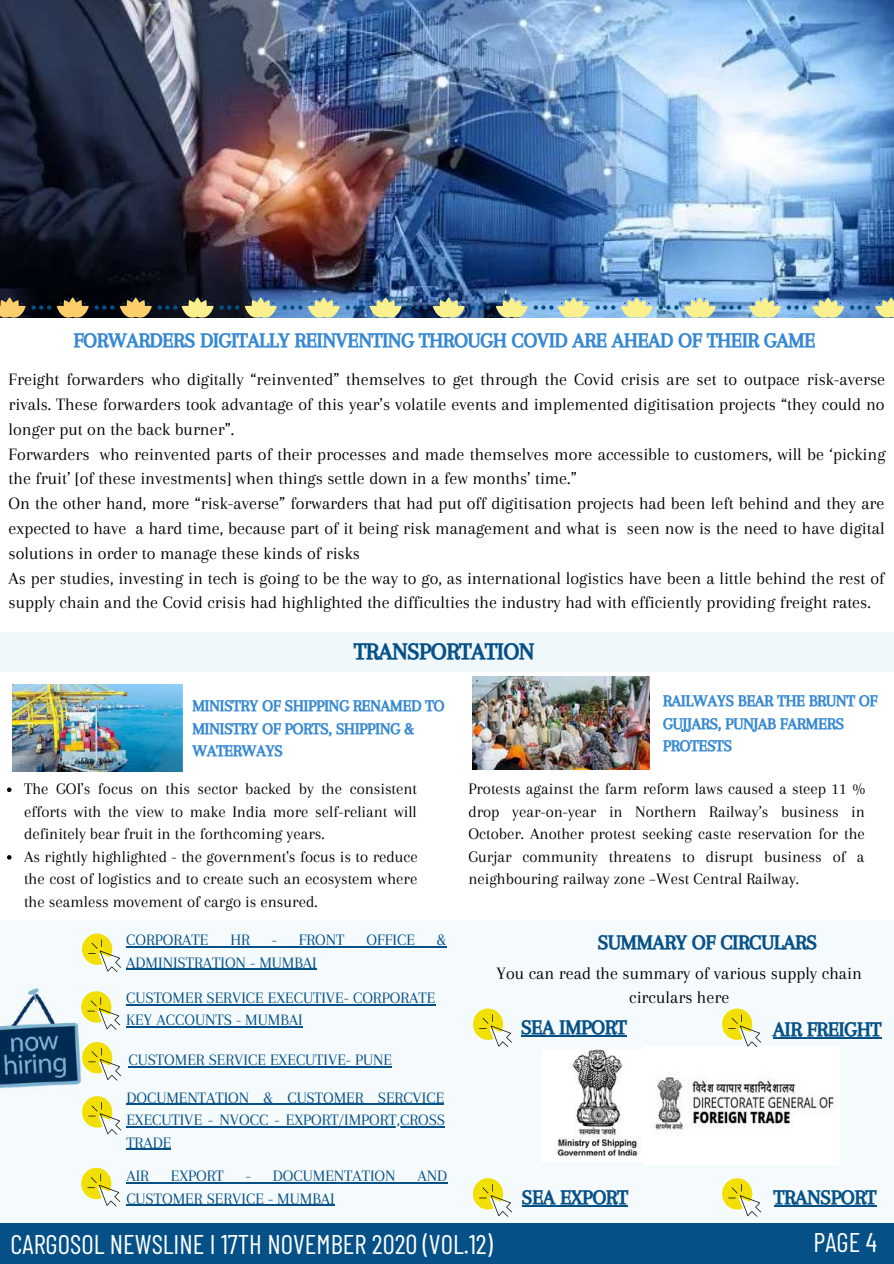
<style>
.page{position:relative;width:894px;height:1264px;background:#fff}
.page>*{position:absolute;margin:0;border:0;box-sizing:border-box;transform-origin:0 0}
.t1{font:31.5px "Barlow Condensed";color:#fff}
.t2{font:27px "Barlow Condensed";color:#fff}
.t3{font:24px "CA Generated";color:#055087}
.t4{font:21px "CA Generated";color:#3588d2}
.t5{font:21px "CA Generated";color:#055087}
.t6{font:18px/24.8px "Arapey";color:#000}
.t7{font:16.65px/22.5px "Arapey";color:#000}
.t8{font:16.5px/22.5px "Arapey";color:#055087;text-align:justify}
.t9{font:16.5px/22.5px "CA Generated";color:#3588d2}
</style>
<div class="page">
<div style="left:0;top:919px;width:893px;height:344px;background:#f5fbfc"></div>
<div style="left:0;top:1223px;width:893px;height:40px;background:#055087"></div>
<img style="left:0;top:988px;width:81px;height:101px">
<svg style="left:81px;top:1167px;width:39px;height:38px"></svg>
<svg style="left:82px;top:1096px;width:39px;height:38px"></svg>
<svg style="left:82px;top:1042px;width:39px;height:38px"></svg>
<svg style="left:81px;top:991px;width:39px;height:38px"></svg>
<svg style="left:82px;top:933px;width:39px;height:38px"></svg>
<div style="left:0;top:632px;width:893px;height:39px;background:#f0f8fc"></div>
<img style="left:473px;top:676px;width:176px;height:94px">
<img style="left:0;top:0;width:893px;height:318px">
<img style="left:12px;top:684px;width:170px;height:88px">
<svg style="left:0;top:297px;width:51px;height:20px"></svg>
<svg style="left:95px;top:305px;width:19px;height:5px"></svg>
<svg style="left:57px;top:297px;width:32px;height:20px"></svg>
<svg style="left:120px;top:297px;width:119px;height:20px;background:#5a5640"></svg>
<svg style="left:245px;top:297px;width:57px;height:20px"></svg>
<svg style="left:308px;top:297px;width:93px;height:20px;background:#94aca6"></svg>
<svg style="left:407px;top:297px;width:57px;height:20px"></svg>
<svg style="left:470px;top:297px;width:57px;height:20px"></svg>
<svg style="left:533px;top:297px;width:56px;height:20px"></svg>
<svg style="left:595px;top:297px;width:57px;height:20px"></svg>
<svg style="left:721px;top:305px;width:20px;height:5px"></svg>
<svg style="left:658px;top:297px;width:57px;height:20px"></svg>
<svg style="left:748px;top:297px;width:32px;height:20px"></svg>
<svg style="left:786px;top:297px;width:107px;height:20px;background:#87a8b6"></svg>
<img style="left:556px;top:1049px;width:84px;height:107px">
<img style="left:653px;top:1046px;width:181px;height:84px">
<svg style="left:7px;top:787px;width:5px;height:5px"></svg>
<svg style="left:7px;top:855px;width:5px;height:4px"></svg>
<hr style="left:126px;top:946px;width:320px;height:1px;background:#055087">
<hr style="left:126px;top:968px;width:191px;height:1px;background:#055087">
<hr style="left:126px;top:1103px;width:318px;height:1px;background:#055087">
<hr style="left:126px;top:1126px;width:319px;height:1px;background:#055087">
<hr style="left:126px;top:1148px;width:45px;height:1px;background:#055087">
<hr style="left:126px;top:1182px;width:321px;height:1px;background:#055087">
<hr style="left:126px;top:1204px;width:208px;height:1px;background:#055087">
<hr style="left:126px;top:1004px;width:309px;height:1px;background:#055087">
<hr style="left:126px;top:1026px;width:176px;height:1px;background:#055087">
<hr style="left:128px;top:1066px;width:264px;height:1px;background:#055087">
<hr style="left:521px;top:1035px;width:105px;height:1px;background:#055087">
<hr style="left:521px;top:1204px;width:106px;height:2px;background:#055087">
<hr style="left:772px;top:1037px;width:108px;height:1px;background:#055087">
<hr style="left:773px;top:1204px;width:103px;height:2px;background:#055087">
<svg style="left:473px;top:1008px;width:39px;height:38px"></svg>
<svg style="left:722px;top:1008px;width:38px;height:38px"></svg>
<svg style="left:473px;top:1178px;width:39px;height:38px"></svg>
<svg style="left:722px;top:1178px;width:38px;height:38px"></svg>
<p class="t4" style="left:74px;top:328px;width:743px">FORWARDERS DIGITALLY REINVENTING THROUGH COVID ARE AHEAD OF THEIR GAME</p>
<p class="t6" style="left:9px;top:367px;width:878px">Freight forwarders who digitally “reinvented” themselves to get through the Covid crisis are set to outpace risk-averse rivals. These forwarders took advantage of this year’s volatile events and implemented digitisation projects “they could no longer put on the back burner”.<br>Forwarders who reinvented parts of their processes and made themselves more accessible to customers, will be ‘picking the fruit’ [of these investments] when things settle down in a few months’ time.”<br>On the other hand, more “risk-averse” forwarders that had put off digitisation projects had been left behind and they are expected to have a hard time, because part of it being risk management and what is seen now is the need to have digital solutions in order to manage these kinds of risks<br>As per studies, investing in tech is going to be the way to go, as international logistics have been a little behind the rest of supply chain and the Covid crisis had highlighted the difficulties the industry had with efficiently providing freight rates.</p>
<h3 class="t3" style="left:354px;top:638px;width:181px">TRANSPORTATION</h3>
<p class="t9" style="left:192px;top:694px;width:253px">MINISTRY OF SHIPPING RENAMED TO<br>MINISTRY OF PORTS, SHIPPING &amp;<br>WATERWAYS</p>
<p class="t9" style="left:663px;top:689px;width:216px">RAILWAYS BEAR THE BRUNT OF<br>GUJJARS, PUNJAB FARMERS<br>PROTESTS</p>
<p class="t7" style="left:24px;top:777px;width:395px">The GOI's focus on this sector backed by the consistent efforts with the view to make India more self-reliant will definitely bear fruit in the forthcoming years.<br>As rightly highlighted - the government's focus is to reduce the cost of logistics and to create such an ecosystem where the seamless movement of cargo is ensured.</p>
<p class="t7" style="left:468px;top:777px;width:398px;text-align:justify">Protests against the farm reform laws caused a steep 11 % drop year-on-year in Northern Railway’s business in October. Another protest seeking caste reservation for the Gurjar community threatens to disrupt business of a neighbouring railway zone –West Central Railway.</p>
<p class="t8" style="left:126px;top:928px;width:84px">CORPORATE</p>
<p class="t8" style="left:230px;top:928px;width:21px">HR</p>
<p class="t8" style="left:272px;top:928px;width:74px">- FRONT</p>
<p class="t8" style="left:366px;top:928px;width:50px">OFFICE</p>
<p class="t8" style="left:436px;top:928px;width:11px">&amp;</p>
<p class="t8" style="left:126px;top:951px;width:192px">ADMINISTRATION - MUMBAI</p>
<p class="t8" style="left:126px;top:986px;width:310px">CUSTOMER SERVICE EXECUTIVE- CORPORATE<br>KEY ACCOUNTS - MUMBAI</p>
<p class="t8" style="left:128px;top:1048px;width:265px">CUSTOMER SERVICE EXECUTIVE- PUNE</p>
<p class="t8" style="left:126px;top:1085px;width:320px">DOCUMENTATION &amp; CUSTOMER SERCVICE EXECUTIVE - NVOCC - EXPORT/IMPORT,CROSS TRADE</p>
<p class="t8" style="left:126px;top:1164px;width:24px">AIR</p>
<p class="t8" style="left:171px;top:1164px;width:54px">EXPORT</p>
<p class="t8" style="left:246px;top:1164px;width:151px">- DOCUMENTATION</p>
<p class="t8" style="left:417px;top:1164px;width:31px">AND</p>
<p class="t8" style="left:126px;top:1187px;width:210px">CUSTOMER SERVICE - MUMBAI</p>
<p class="t5" style="left:597px;top:930px;width:221px">SUMMARY OF CIRCULARS</p>
<p class="t6" style="left:496px;top:960px;width:367px;text-align:center">You can read the summary of various supply chain circulars here</p>
<p class="t5" style="left:521px;top:1016px;width:107px">SEA IMPORT</p>
<p class="t5" style="left:772px;top:1017px;width:110px">AIR FREIGHT</p>
<p class="t5" style="left:521px;top:1185px;width:107px">SEA EXPORT</p>
<p class="t5" style="left:773px;top:1185px;width:104px">TRANSPORT</p>
<h1 class="t1" style="left:8px;top:1218px;width:557px">CARGOSOL NEWSLINE I 14TH NOVEMBER 2020 (VOL.9)</h1>
<h1 class="t1" style="left:810px;top:1219px;width:70px">PAGE 1</h1>
<h2 class="t2" style="left:813px;top:1224px;width:65px">PAGE 4</h2>
<h2 class="t2" style="left:11px;top:1227px;width:483px">CARGOSOL NEWSLINE I 17TH NOVEMBER 2020 (VOL.12)</h2>
</div>
